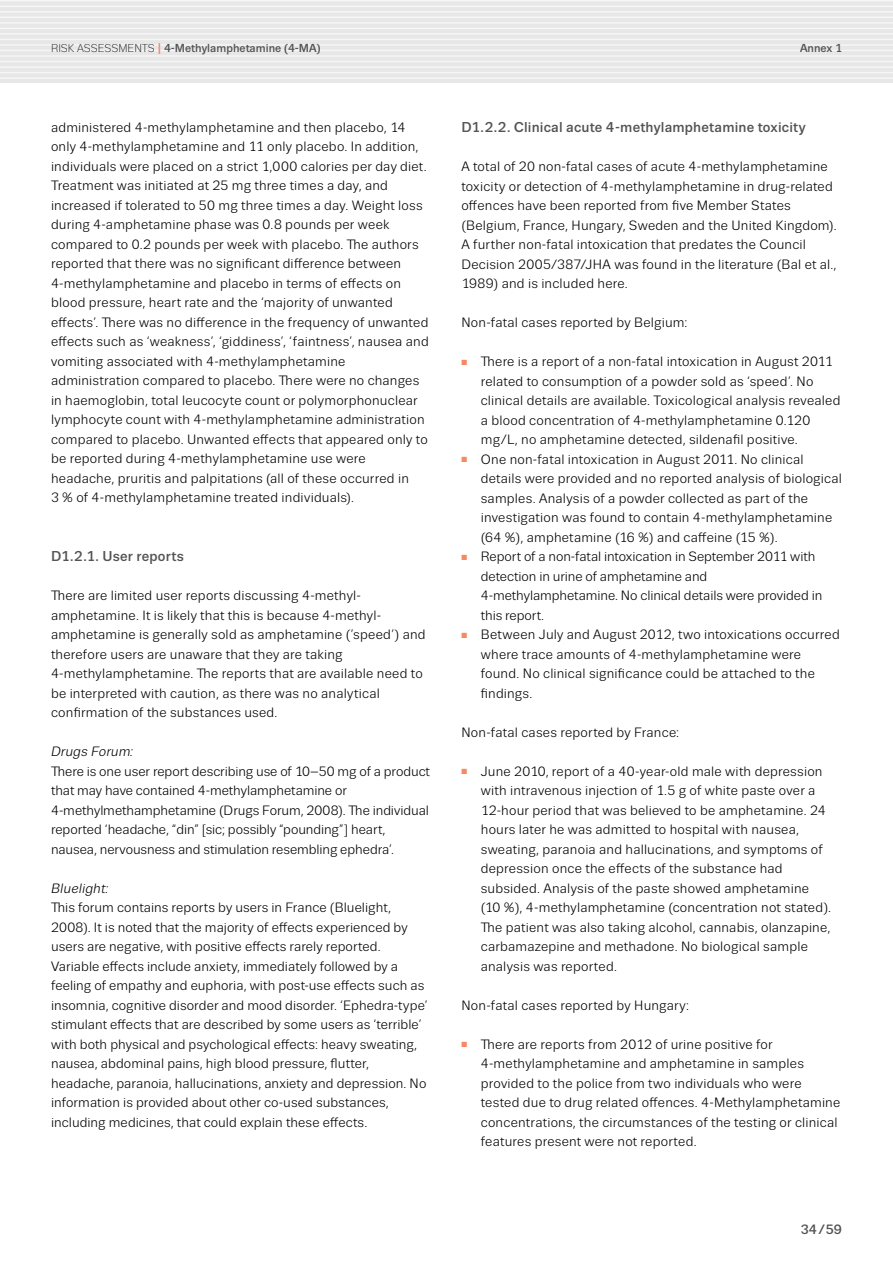
<style>
.page{position:relative;width:893px;height:1263px;background:#fff}
.page>*{position:absolute;margin:0;border:0;box-sizing:border-box;transform-origin:0 0}
.IV_Headline{font:500 14.25px "Trivia Sans";letter-spacing:.015em;color:#535353}
.TEXT_Regular_9_13{font:13.5px/19.5px "Trivia Sans";letter-spacing:.015em;color:#000}
.TEXT_Regular_9_13-2{font:13.5px/19.5px "Trivia Sans";letter-spacing:-.005em;color:#000}
.TEXT_Regular_9_13-3{font:italic 13.5px "Trivia Sans";letter-spacing:.01em;color:#000}
.t1{font:500 13.5px "Trivia Sans";color:#535353}
.t2{font:500 11.55px "Trivia Sans";color:#535353}
.s1{font-weight:300;font-size:11.25px;color:#000}
.s2{font-size:15.6px;color:#f58a62}
.s3{color:#f58a62}
</style>
<div class="page">
<div style="left:0;top:0;width:893px;height:83px;background:#e7e7e7"></div>
<hr style="left:0;top:0;width:893px;height:2px;background:#f6f6f6">
<hr style="left:0;top:6px;width:893px;height:1px;background:#f6f6f6">
<hr style="left:0;top:11px;width:893px;height:2px;background:#f6f6f6">
<hr style="left:0;top:17px;width:893px;height:1px;background:#f6f6f6">
<hr style="left:0;top:22px;width:893px;height:2px;background:#f6f6f6">
<hr style="left:0;top:28px;width:893px;height:1px;background:#f6f6f6">
<hr style="left:0;top:33px;width:893px;height:2px;background:#f6f6f6">
<hr style="left:0;top:39px;width:893px;height:1px;background:#f6f6f6">
<hr style="left:0;top:44px;width:893px;height:2px;background:#f6f6f6">
<hr style="left:0;top:50px;width:893px;height:1px;background:#f6f6f6">
<hr style="left:0;top:55px;width:893px;height:2px;background:#f6f6f6">
<hr style="left:0;top:61px;width:893px;height:1px;background:#f6f6f6">
<hr style="left:0;top:66px;width:893px;height:2px;background:#f6f6f6">
<hr style="left:0;top:72px;width:893px;height:1px;background:#f6f6f6">
<hr style="left:0;top:77px;width:893px;height:2px;background:#f6f6f6">
<p class="t2" style="left:51px;top:42px;width:271px"><span class="s1">RISK ASSESSMENTS</span> <span class="s2">I</span> 4-Methylamphetamine (4-MA)</p>
<p class="TEXT_Regular_9_13" style="left:51px;top:118px;width:379px">administered 4-methylamphetamine and then placebo, 14 only 4-methylamphetamine and 11 only placebo. In addition, individuals were placed on a strict 1,000 calories per day diet.<br>Treatment was initiated at 25 mg three times a day, and increased if tolerated to 50 mg three times a day. Weight loss during 4-amphetamine phase was 0.8 pounds per week compared to 0.2 pounds per week with placebo. The authors reported that there was no significant difference between 4-methylamphetamine and placebo in terms of effects on blood pressure, heart rate and the ‘majority of unwanted effects’. There was no difference in the frequency of unwanted effects such as ‘weakness’, ‘giddiness’, ‘faintness’, nausea and vomiting associated with 4-methylamphetamine administration compared to placebo. There were no changes in haemoglobin, total leucocyte count or polymorphonuclear lymphocyte count with 4-methylamphetamine administration compared to placebo. Unwanted effects that appeared only to be reported during 4-methylamphetamine use were headache, pruritis and palpitations (all of these occurred in<br>3 % of 4-methylamphetamine treated individuals).</p>
<p class="IV_Headline" style="left:51px;top:548px;width:134px">D1.2.1. User reports</p>
<p class="TEXT_Regular_9_13" style="left:51px;top:586px;width:376px">There are limited user reports discussing 4-methyl&shy;amphetamine. It is likely that this is because 4-methyl&shy;amphetamine is generally sold as amphetamine (’speed’) and therefore users are unaware that they are taking 4-methylamphetamine. The reports that are available need to be interpreted with caution, as there was no analytical confirmation of the substances used.</p>
<p class="TEXT_Regular_9_13-3" style="left:51px;top:744px;width:84px">Drugs Forum:</p>
<p class="TEXT_Regular_9_13-2" style="left:51px;top:761px;width:380px">There is one user report describing use of 10–50 mg of a product that may have contained 4-methylamphetamine or 4-methylmethamphetamine (Drugs Forum, 2008). The individual reported ‘headache, “din” [sic; possibly “pounding”] heart, nausea, nervousness and stimulation resembling ephedra’.</p>
<p class="TEXT_Regular_9_13-3" style="left:51px;top:881px;width:59px">Bluelight:</p>
<p class="TEXT_Regular_9_13" style="left:51px;top:898px;width:378px">This forum contains reports by users in France (Bluelight, 2008). It is noted that the majority of effects experienced by users are negative, with positive effects rarely reported.<br>Variable effects include anxiety, immediately followed by a feeling of empathy and euphoria, with post-use effects such as insomnia, cognitive disorder and mood disorder. ‘Ephedra-type’ stimulant effects that are described by some users as ‘terrible’ with both physical and psychological effects: heavy sweating, nausea, abdominal pains, high blood pressure, flutter, headache, paranoia, hallucinations, anxiety and depression. No information is provided about other co-used substances, including medicines, that could explain these effects.</p>
<p class="t2" style="left:800px;top:42px;width:43px">Annex 1</p>
<p class="IV_Headline" style="left:461px;top:119px;width:346px">D1.2.2. Clinical acute 4-methylamphetamine toxicity</p>
<p class="TEXT_Regular_9_13" style="left:461px;top:157px;width:377px">A total of 20 non-fatal cases of acute 4-methylamphetamine toxicity or detection of 4-methylamphetamine in drug-related offences have been reported from five Member States (Belgium, France, Hungary, Sweden and the United Kingdom).<br>A further non-fatal intoxication that predates the Council Decision 2005/387/JHA was found in the literature (Bal et al., 1989) and is included here.</p>
<p class="TEXT_Regular_9_13" style="left:461px;top:313px;width:228px">Non-fatal cases reported by Belgium:</p>
<p class="TEXT_Regular_9_13" style="left:481px;top:352px;width:361px;text-indent:-19px"><span class="s3">■</span> There is a report of a non-fatal intoxication in August 2011 related to consumption of a powder sold as ‘speed’. No clinical details are available. Toxicological analysis revealed a blood concentration of 4-methylamphetamine 0.120 mg/L, no amphetamine detected, sildenafil positive.</p>
<p class="TEXT_Regular_9_13" style="left:481px;top:449px;width:363px;text-indent:-19px"><span class="s3">■</span> One non-fatal intoxication in August 2011. No clinical details were provided and no reported analysis of biological samples. Analysis of a powder collected as part of the investigation was found to contain 4-methylamphetamine (64 %), amphetamine (16 %) and caffeine (15 %).</p>
<p class="TEXT_Regular_9_13-2" style="left:481px;top:547px;width:343px;text-indent:-19px"><span class="s3">■</span> Report of a non-fatal intoxication in September 2011 with detection in urine of amphetamine and 4-methylamphetamine. No clinical details were provided in this report.</p>
<p class="TEXT_Regular_9_13" style="left:481px;top:625px;width:361px;text-indent:-19px"><span class="s3">■</span> Between July and August 2012, two intoxications occurred where trace amounts of 4-methylamphetamine were found. No clinical significance could be attached to the findings.</p>
<p class="TEXT_Regular_9_13" style="left:461px;top:722px;width:219px">Non-fatal cases reported by France:</p>
<p class="TEXT_Regular_9_13" style="left:481px;top:761px;width:352px;text-indent:-19px"><span class="s3">■</span> June 2010, report of a 40-year-old male with depression with intravenous injection of 1.5 g of white paste over a 12-hour period that was believed to be amphetamine. 24 hours later he was admitted to hospital with nausea, sweating, paranoia and hallucinations, and symptoms of depression once the effects of the substance had subsided. Analysis of the paste showed amphetamine (10 %), 4-methylamphetamine (concentration not stated).<br>The patient was also taking alcohol, cannabis, olanzapine, carbamazepine and methadone. No biological sample analysis was reported.</p>
<p class="TEXT_Regular_9_13" style="left:461px;top:995px;width:229px">Non-fatal cases reported by Hungary:</p>
<p class="TEXT_Regular_9_13" style="left:481px;top:1034px;width:361px;text-indent:-19px"><span class="s3">■</span> There are reports from 2012 of urine positive for 4-methylamphetamine and amphetamine in samples provided to the police from two individuals who were tested due to drug related offences. 4-Methylamphetamine concentrations, the circumstances of the testing or clinical features present were not reported.</p>
<p class="t1" style="left:801px;top:1222px;width:43px">34/59</p>
</div>
